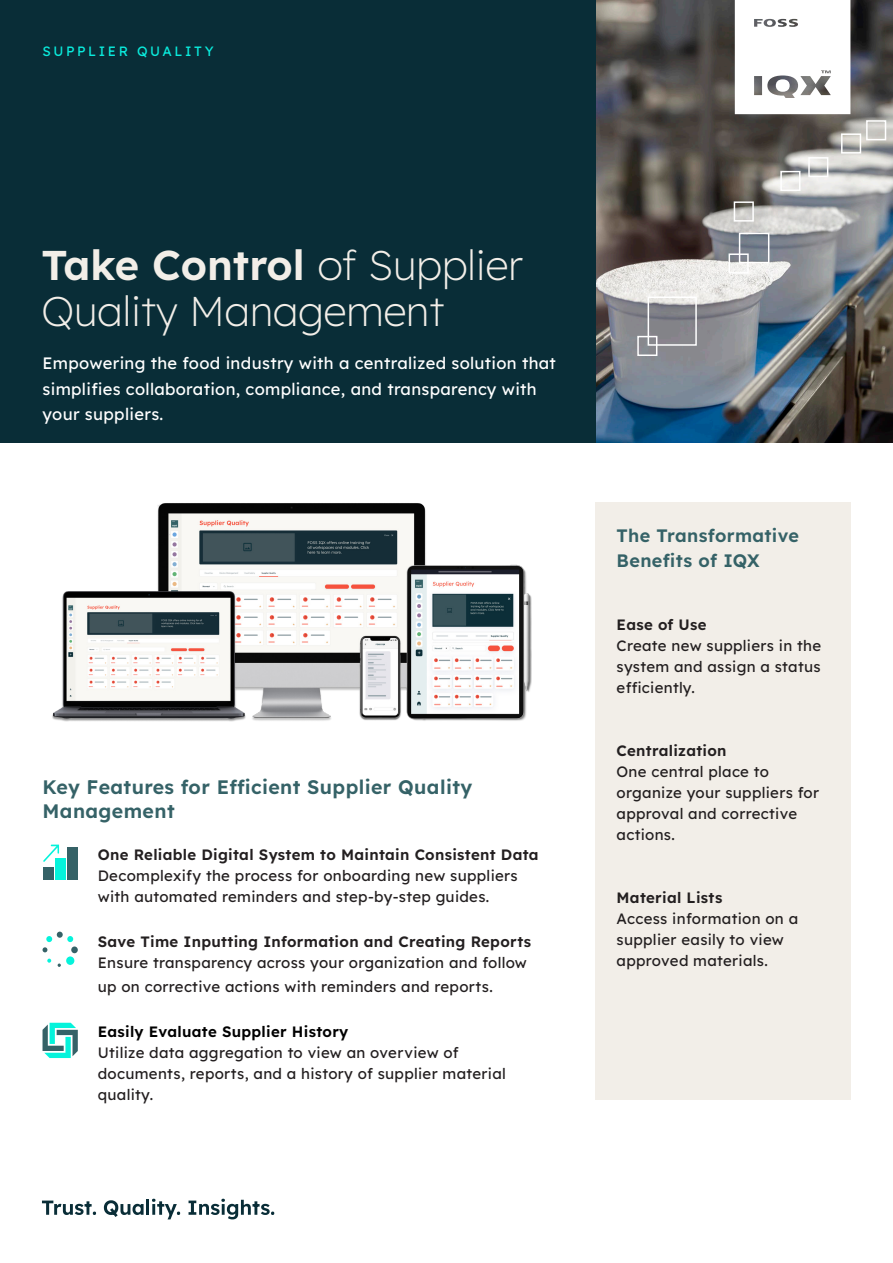
<style>
.page{position:relative;width:893px;height:1263px;background:#fff}
.page>*{position:absolute;margin:0;border:0;box-sizing:border-box;transform-origin:0 0}
.t1{font:200 41.55px/45.8px "Lexend";color:#f2eee8}
.t2{font:600 19.5px/24px "Lexend";letter-spacing:.02em;color:#356267}
.t3{font:600 18px/25.5px "Lexend";letter-spacing:.02em;color:#356267}
.t4{font:16.5px/25.5px "Lexend";letter-spacing:.02em;color:#fff}
.t5{font:15px/21px "Lexend";letter-spacing:.02em;color:#231f20}
.t6{font:600 15px "Lexend";letter-spacing:.02em;color:#231f20}
.t7{font:600 15px "Lexend";letter-spacing:.02em;color:#000}
.t8{font:13.5px "Lexend";letter-spacing:.19em;color:#0aebdc}
.s1{font-weight:600}
</style>
<div class="page">
<svg style="left:42px;top:1200px;width:54px;height:15px"></svg>
<svg style="left:104px;top:1200px;width:40px;height:17px"></svg>
<hr style="left:146px;top:1200px;width:3px;height:15px;background:#092d37">
<svg style="left:152px;top:1199px;width:28px;height:20px"></svg>
<svg style="left:189px;top:1199px;width:85px;height:20px"></svg>
<div style="left:595px;top:502px;width:255px;height:598px;background:#f2eee8"></div>
<img style="left:595px;top:0;width:298px;height:442px">
<div style="left:648px;top:296px;width:49px;height:50px;border:2px solid #fff"></div>
<div style="left:739px;top:233px;width:30px;height:30px;border:2px solid #fff"></div>
<div style="left:637px;top:336px;width:20px;height:20px;border:2px solid #fff"></div>
<div style="left:729px;top:253px;width:20px;height:21px;border:2px solid #fff"></div>
<div style="left:734px;top:201px;width:20px;height:21px;border:2px solid #fff"></div>
<div style="left:780px;top:171px;width:20px;height:20px;border:2px solid #fff"></div>
<div style="left:808px;top:157px;width:20px;height:20px;border:2px solid #fff"></div>
<div style="left:841px;top:133px;width:20px;height:21px;border:2px solid #fff"></div>
<div style="left:866px;top:120px;width:20px;height:20px;border:2px solid #fff"></div>
<div style="left:0;top:0;width:595px;height:442px;background:#092d37"></div>
<svg style="left:735px;top:0;width:115px;height:114px"></svg>
<div style="left:776px;top:79px;width:14px;height:13px;background:#fff;border-radius:50%"></div>
<img style="left:52px;top:503px;width:479px;height:219px">
<svg style="left:43px;top:845px;width:16px;height:17px"></svg>
<div style="left:67px;top:848px;width:11px;height:32px;background:#356267"></div>
<div style="left:55px;top:858px;width:11px;height:22px;background:#05f3db"></div>
<div style="left:43px;top:867px;width:11px;height:13px;background:#356267"></div>
<svg style="left:43px;top:1023px;width:35px;height:35px"></svg>
<div style="left:71px;top:946px;width:7px;height:7px;background:#356267;border-radius:50%"></div>
<svg style="left:43px;top:932px;width:30px;height:20px"></svg>
<div style="left:66px;top:956px;width:8px;height:9px;background:#05f3db;border-radius:50%"></div>
<svg style="left:47px;top:959px;width:4px;height:4px"></svg>
<p class="t8" style="left:43px;top:41px;width:173px">SUPPLIER QUALITY</p>
<p class="t1" style="left:41px;top:240px;width:483px"><span class="s1">Take Control</span> of Supplier<br>Quality Management</p>
<p class="t4" style="left:43px;top:350px;width:515px">Empowering the food industry with a centralized solution that simplifies collaboration, compliance, and transparency with your suppliers.</p>
<p class="t2" style="left:43px;top:774px;width:431px">Key Features for Efficient Supplier Quality<br>Management</p>
<p class="t6" style="left:98px;top:843px;width:442px">One Reliable Digital System to Maintain Consistent Data</p>
<p class="t5" style="left:98px;top:864px;width:421px">Decomplexify the process for onboarding new suppliers with automated reminders and step-by-step guides.</p>
<p class="t6" style="left:98px;top:930px;width:435px">Save Time Inputting Information and Creating Reports</p>
<p class="t5" style="left:98px;top:949px;width:431px;line-height:24px">Ensure transparency across your organization and follow up on corrective actions with reminders and reports.</p>
<p class="t7" style="left:98px;top:1020px;width:252px">Easily Evaluate Supplier History</p>
<p class="t5" style="left:98px;top:1041px;width:410px">Utilize data aggregation to view an overview of documents, reports, and a history of supplier material quality.</p>
<p class="t3" style="left:617px;top:521px;width:184px">The Transformative<br>Benefits of IQX</p>
<p class="t6" style="left:617px;top:614px;width:92px">Ease of Use</p>
<p class="t5" style="left:617px;top:634px;width:206px;text-align:justify">Create new suppliers in the system and assign a status efficiently.</p>
<p class="t6" style="left:617px;top:740px;width:112px">Centralization</p>
<p class="t5" style="left:617px;top:760px;width:204px">One central place to organize your suppliers for approval and corrective actions.</p>
<p class="t6" style="left:617px;top:887px;width:107px">Material Lists</p>
<p class="t5" style="left:617px;top:907px;width:183px">Access information on a supplier easily to view approved materials.</p>
</div>
